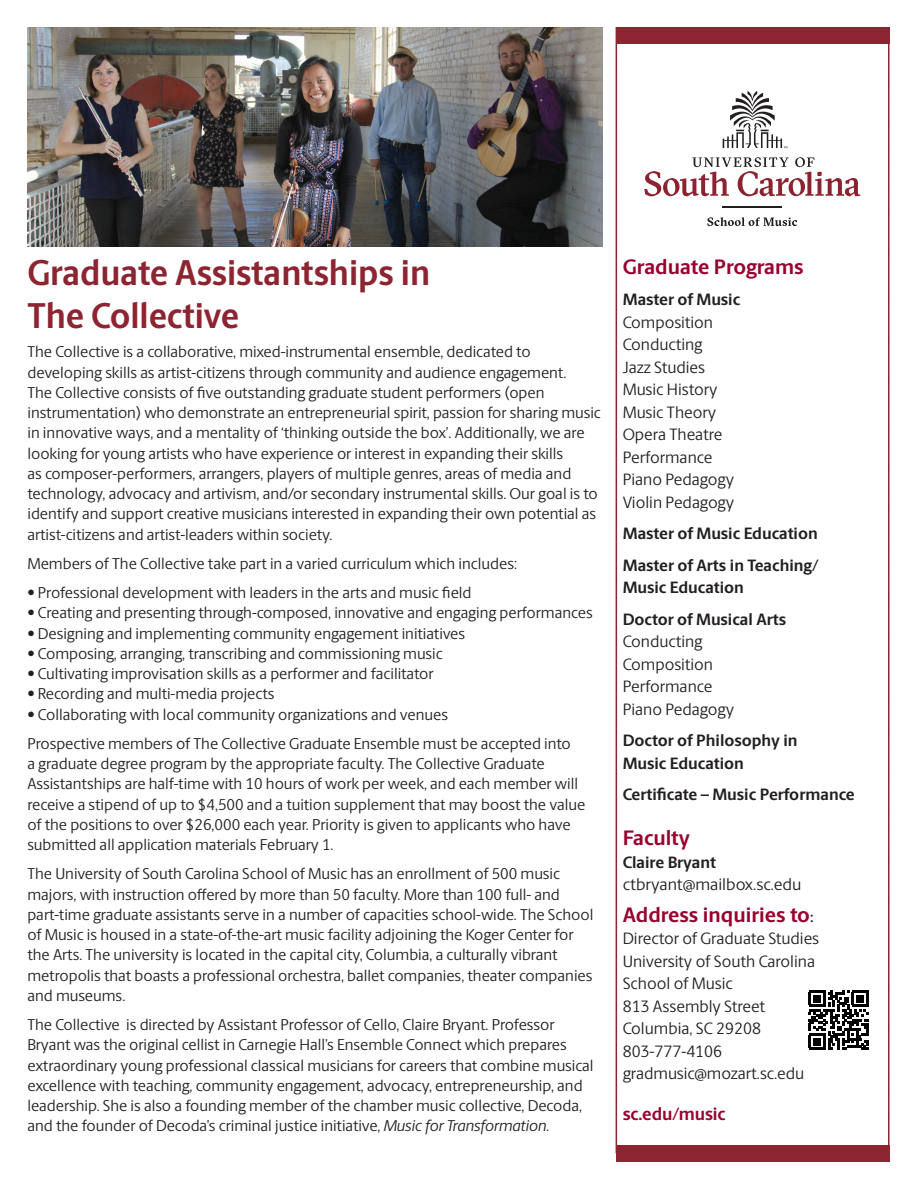
<style>
.page{position:relative;width:918px;height:1188px;background:#fff}
.page>*{position:absolute;margin:0;border:0;box-sizing:border-box;transform-origin:0 0}
.head{font:700 36px/43.2px "Berlingske Sans";letter-spacing:-.005em;color:#8d2431;scale:.95 1}
.t1{font:700 21px "Berlingske Sans";color:#98012d}
.t2{font:700 18px "Berlingske Sans";letter-spacing:-.005em;color:#98012d}
.body_-_no_indent{font:16.5px/22.5px "Berlingske Sans";color:#231f20}
.sub2{font:700 16.5px/22.5px "Berlingske Sans";letter-spacing:-.005em;color:#231f20}
.body_copy{font:15.75px/20.2px "Berlingske Sans";color:#231f20}
.s1{font-style:italic}
.s2{font-family:"Minion Pro";font-weight:400;font-size:18px;color:#231f20}
</style>
<div class="page">
<img style="left:27px;top:27px;width:576px;height:219px">
<div style="left:616px;top:27px;width:274px;height:17px;background:#8d2431"></div>
<div style="left:616px;top:1145px;width:274px;height:17px;background:#8d2431"></div>
<svg style="left:809px;top:990px;width:60px;height:60px"></svg>
<div style="left:813px;top:1038px;width:8px;height:7px;background:#000"></div>
<p class="head" style="left:27px;top:251px;width:426px">Graduate Assistantships in<br>The Collective</p>
<p class="body_copy" style="left:27px;top:341px;width:575px">The Collective is a collaborative, mixed-instrumental ensemble, dedicated to developing skills as artist-citizens through community and audience engagement.<br>The Collective consists of five outstanding graduate student performers (open instrumentation) who demonstrate an entrepreneurial spirit, passion for sharing music in innovative ways, and a mentality of ‘thinking outside the box’. Additionally, we are looking for young artists who have experience or interest in expanding their skills<br>as composer-performers, arrangers, players of multiple genres, areas of media and technology, advocacy and artivism, and/or secondary instrumental skills. Our goal is to identify and support creative musicians interested in expanding their own potential as artist-citizens and artist-leaders within society.</p>
<p class="body_copy" style="left:27px;top:553px;width:491px">Members of The Collective take part in a varied curriculum which includes:</p>
<p class="body_copy" style="left:27px;top:582px;width:446px">• Professional development with leaders in the arts and music field</p>
<p class="body_copy" style="left:27px;top:602px;width:567px">• Creating and presenting through-composed, innovative and engaging performances</p>
<p class="body_copy" style="left:27px;top:622px;width:439px">• Designing and implementing community engagement initiatives</p>
<p class="body_copy" style="left:27px;top:643px;width:417px">• Composing, arranging, transcribing and commissioning music</p>
<p class="body_copy" style="left:27px;top:663px;width:408px">• Cultivating improvisation skills as a performer and facilitator</p>
<p class="body_copy" style="left:27px;top:683px;width:249px">• Recording and multi-media projects</p>
<p class="body_copy" style="left:27px;top:703px;width:422px">• Collaborating with local community organizations and venues</p>
<p class="body_copy" style="left:27px;top:733px;width:560px">Prospective members of The Collective Graduate Ensemble must be accepted into<br>a graduate degree program by the appropriate faculty. The Collective Graduate Assistantships are half-time with 10 hours of work per week, and each member will receive a stipend of up to $4,500 and a tuition supplement that may boost the value of the positions to over $26,000 each year. Priority is given to applicants who have submitted all application materials February 1.</p>
<p class="body_copy" style="left:27px;top:863px;width:568px">The University of South Carolina School of Music has an enrollment of 500 music majors, with instruction offered by more than 50 faculty. More than 100 full- and part-time graduate assistants serve in a number of capacities school-wide. The School of Music is housed in a state-of-the-art music facility adjoining the Koger Center for the Arts. The university is located in the capital city, Columbia, a culturally vibrant metropolis that boasts a professional orchestra, ballet companies, theater companies and museums.</p>
<p class="body_copy" style="left:27px;top:1014px;width:568px">The Collective is directed by Assistant Professor of Cello, Claire Bryant. Professor Bryant was the original cellist in Carnegie Hall’s Ensemble Connect which prepares extraordinary young professional classical musicians for careers that combine musical excellence with teaching, community engagement, advocacy, entrepreneurship, and leadership. She is also a founding member of the chamber music collective, Decoda, and the founder of Decoda’s criminal justice initiative, <span class="s1">Music for Transformation.</span></p>
<p class="t1" style="left:623px;top:251px;width:183px">Graduate Programs</p>
<p class="sub2" style="left:623px;top:288px;width:119px">Master of Music</p>
<p class="body_-_no_indent" style="left:623px;top:310px;width:92px">Composition</p>
<p class="body_-_no_indent" style="left:623px;top:333px;width:81px">Conducting</p>
<p class="body_-_no_indent" style="left:623px;top:355px;width:84px">Jazz Studies</p>
<p class="body_-_no_indent" style="left:623px;top:378px;width:96px">Music History</p>
<p class="body_-_no_indent" style="left:623px;top:400px;width:95px">Music Theory</p>
<p class="body_-_no_indent" style="left:623px;top:423px;width:101px">Opera Theatre</p>
<p class="body_-_no_indent" style="left:623px;top:445px;width:91px">Performance</p>
<p class="body_-_no_indent" style="left:623px;top:468px;width:113px">Piano Pedagogy</p>
<p class="body_-_no_indent" style="left:623px;top:490px;width:113px">Violin Pedagogy</p>
<p class="sub2" style="left:623px;top:522px;width:197px">Master of Music Education</p>
<p class="sub2" style="left:623px;top:554px;width:197px">Master of Arts in Teaching/<br>Music Education</p>
<p class="sub2" style="left:623px;top:608px;width:165px">Doctor of Musical Arts</p>
<p class="body_-_no_indent" style="left:623px;top:630px;width:81px">Conducting</p>
<p class="body_-_no_indent" style="left:623px;top:652px;width:92px">Composition</p>
<p class="body_-_no_indent" style="left:623px;top:675px;width:91px">Performance</p>
<p class="body_-_no_indent" style="left:623px;top:697px;width:113px">Piano Pedagogy</p>
<p class="sub2" style="left:623px;top:729px;width:176px">Doctor of Philosophy in<br>Music Education</p>
<p class="sub2" style="left:623px;top:783px;width:234px">Certificate – Music Performance</p>
<p class="t1" style="left:623px;top:822px;width:69px">Faculty</p>
<p class="sub2" style="left:623px;top:851px;width:95px">Claire Bryant</p>
<p class="body_-_no_indent" style="left:623px;top:873px;width:180px">ctbryant@mailbox.sc.edu</p>
<p class="t1" style="left:623px;top:899px;width:193px">Address inquiries to<span class="s2">:</span></p>
<p class="body_-_no_indent" style="left:623px;top:927px;width:198px">Director of Graduate Studies<br>University of South Carolina<br>School of Music<br>813 Assembly Street</p>
<p class="body_-_no_indent" style="left:623px;top:1017px;width:140px">Columbia, SC 29208</p>
<p class="body_-_no_indent" style="left:623px;top:1039px;width:101px">803-777-4106</p>
<p class="body_-_no_indent" style="left:623px;top:1062px;width:183px">gradmusic@mozart.sc.edu</p>
<p class="t2" style="left:623px;top:1100px;width:104px">sc.edu/music</p>
</div>
